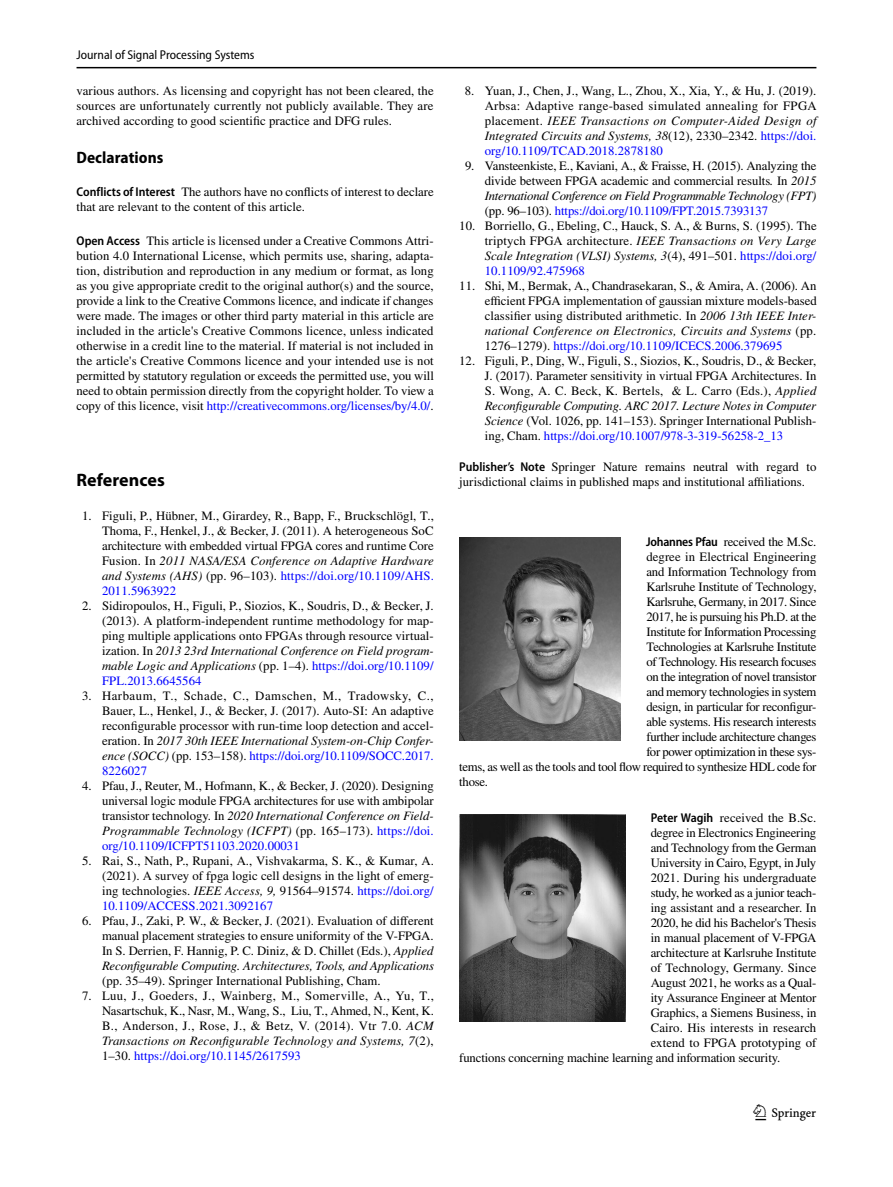
<style>
.page{position:relative;width:893px;height:1187px;background:#fff}
.page>*{position:absolute;margin:0;border:0;box-sizing:border-box;transform-origin:0 0}
.t1{font:22.5px "Springnew Regular 3";color:#000}
.t2{font:700 18px "Myriad Pro";letter-spacing:.005em;color:#000}
.t3{font:700 semi-condensed 16.5px "Myriad Pro";letter-spacing:.005em;color:#000}
.t4{font:12.75px/15px "STIX";color:#000;text-align:justify}
.t5{font:12.75px "STIX";letter-spacing:-.025em;color:#000}
.t6{font:12.75px "STIX";letter-spacing:-.02em;color:#000}
.t7{font:12.75px "STIX";letter-spacing:-.03em;color:#000}
.t8{font:semi-condensed 12.75px "Myriad Pro";color:#000}
.s1{font-family:"Myriad Pro";font-weight:600;font-stretch:semi-condensed}
.s2{color:#00f}
.s3{font-style:italic}
</style>
<div class="page">
<hr style="left:77px;top:67px;width:739px;height:1px;background:#000">
<img style="left:459px;top:538px;width:162px;height:202px">
<img style="left:459px;top:814px;width:166px;height:207px">
<p class="t8" style="left:77px;top:48px;width:180px">Journal of Signal Processing Systems</p>
<p class="t4" style="left:77px;top:84px;width:359px">various authors. As licensing and copyright has not been cleared, the sources are unfortunately currently not publicly available. They are archived according to good scientific practice and DFG rules.</p>
<p class="t3" style="left:77px;top:148px;width:88px">Declarations</p>
<p class="t4" style="left:77px;top:185px;width:359px"><span class="s1">Conflicts of Interest</span> The authors have no conflicts of interest to declare that are relevant to the content of this article.</p>
<p class="t4" style="left:77px;top:234px;width:359px"><span class="s1">Open Access</span> This article is licensed under a Creative Commons Attri&shy;bution 4.0 International License, which permits use, sharing, adapta&shy;tion, distribution and reproduction in any medium or format, as long as you give appropriate credit to the original author(s) and the source, provide a link to the Creative Commons licence, and indicate if changes were made. The images or other third party material in this article are included in the article's Creative Commons licence, unless indicated otherwise in a credit line to the material. If material is not included in the article's Creative Commons licence and your intended use is not permitted by statutory regulation or exceeds the permitted use, you will need to obtain permission directly from the copyright holder. To view a copy of this licence, visit <span class="s2">http://creativecommons.org/licenses/by/4.0/</span>.</p>
<h2 class="t2" style="left:77px;top:468px;width:90px">References</h2>
<p class="t4" style="left:102px;top:509px;width:333px;text-indent:-20px">1. Figuli, P., Hübner, M., Girardey, R., Bapp, F., Bruckschlögl, T., Thoma, F., Henkel, J., &amp; Becker, J. (2011). A heterogeneous SoC architecture with embedded virtual FPGA cores and runtime Core Fusion. In <span class="s3">2011 NASA/ESA Conference on Adaptive Hardware and Systems (AHS)</span> (pp. 96–103). <span class="s2">https://doi.org/10.1109/AHS.<br>2011.5963922</span></p>
<p class="t4" style="left:102px;top:599px;width:333px;text-indent:-20px">2. Sidiropoulos, H., Figuli, P., Siozios, K., Soudris, D., &amp; Becker, J. (2013). A platform-independent runtime methodology for map&shy;ping multiple applications onto FPGAs through resource virtual&shy;ization. In <span class="s3">2013 23rd International Conference on Field program&shy;mable Logic and Applications</span> (pp. 1–4). <span class="s2">https://doi.org/10.1109/ FPL.2013.6645564</span></p>
<p class="t4" style="left:102px;top:689px;width:333px;text-indent:-20px">3. Harbaum, T., Schade, C., Damschen, M., Tradowsky, C., Bauer, L., Henkel, J., &amp; Becker, J. (2017). Auto-SI: An adaptive reconfigurable processor with run-time loop detection and accel&shy;eration. In <span class="s3">2017 30th IEEE International System-on-Chip Confer&shy;ence (SOCC)</span> (pp. 153–158). <span class="s2">https://doi.org/10.1109/SOCC.2017.<br>8226027</span></p>
<p class="t4" style="left:102px;top:779px;width:333px;text-indent:-20px">4. Pfau, J., Reuter, M., Hofmann, K., &amp; Becker, J. (2020). Designing universal logic module FPGA architectures for use with ambipolar transistor technology. In <span class="s3">2020 International Conference on Field-Programmable Technology (ICFPT)</span> (pp. 165–173). <span class="s2">https://doi. org/10.1109/ICFPT51103.2020.00031</span></p>
<p class="t4" style="left:102px;top:854px;width:333px;text-indent:-20px">5. Rai, S., Nath, P., Rupani, A., Vishvakarma, S. K., &amp; Kumar, A. (2021). A survey of fpga logic cell designs in the light of emerg&shy;ing technologies. <span class="s3">IEEE Access, 9,</span> 91564–91574. <span class="s2">https://doi.org/ 10.1109/ACCESS.2021.3092167</span></p>
<p class="t4" style="left:102px;top:913px;width:333px;text-indent:-20px">6. Pfau, J., Zaki, P. W., &amp; Becker, J. (2021). Evaluation of different manual placement strategies to ensure uniformity of the V-FPGA.<br>In S. Derrien, F. Hannig, P. C. Diniz, &amp; D. Chillet (Eds.), <span class="s3">Applied Reconfigurable Computing. Architectures, Tools, and Applications</span></p>
<p class="t4" style="left:102px;top:973px;width:280px">(pp. 35–49). Springer International Publishing, Cham.</p>
<p class="t4" style="left:102px;top:988px;width:333px;text-indent:-20px">7. Luu, J., Goeders, J., Wainberg, M., Somerville, A., Yu, T., Nasartschuk, K., Nasr, M., Wang, S., Liu, T., Ahmed, N., Kent, K.<br>B., Anderson, J., Rose, J., &amp; Betz, V. (2014). Vtr 7.0. <span class="s3">ACM Transactions on Reconfigurable Technology and Systems, 7</span>(2), 1–30. <span class="s2">https://doi.org/10.1145/2617593</span></p>
<p class="t4" style="left:485px;top:84px;width:333px;text-indent:-20px">8. Yuan, J., Chen, J., Wang, L., Zhou, X., Xia, Y., &amp; Hu, J. (2019).<br>Arbsa: Adaptive range-based simulated annealing for FPGA placement. <span class="s3">IEEE Transactions on Computer-Aided Design of Integrated Circuits and Systems, 38</span>(12), 2330–2342. <span class="s2">https://doi. org/10.1109/TCAD.2018.2878180</span></p>
<p class="t4" style="left:485px;top:159px;width:333px;text-indent:-20px">9. Vansteenkiste, E., Kaviani, A., &amp; Fraisse, H. (2015). Analyzing the divide between FPGA academic and commercial results<span class="s3">.</span> In <span class="s3">2015<br>International Conference on Field Programmable Technology (FPT) </span>(pp. 96–103). <span class="s2">https://doi.org/10.1109/FPT.2015.7393137</span></p>
<p class="t4" style="left:485px;top:219px;width:333px;text-indent:-26px">10. Borriello, G., Ebeling, C., Hauck, S. A., &amp; Burns, S. (1995). The triptych FPGA architecture. <span class="s3">IEEE Transactions on Very Large Scale Integration (VLSI) Systems, 3</span>(4), 491–501. <span class="s2">https://doi.org/ 10.1109/92.475968</span></p>
<p class="t4" style="left:485px;top:279px;width:333px;text-indent:-26px">11. Shi, M., Bermak, A., Chandrasekaran, S., &amp; Amira, A. (2006). An efficient FPGA implementation of gaussian mixture models-based classifier using distributed arithmetic. In <span class="s3">2006 13th IEEE Inter&shy;national Conference on Electronics, Circuits and Systems</span> (pp.<br>1276–1279). <span class="s2">https://doi.org/10.1109/ICECS.2006.379695</span></p>
<p class="t4" style="left:485px;top:354px;width:333px;text-indent:-26px">12. Figuli, P., Ding, W., Figuli, S., Siozios, K., Soudris, D., &amp; Becker, J. (2017). Parameter sensitivity in virtual FPGA Architectures. In S. Wong, A. C. Beck, K. Bertels, &amp; L. Carro (Eds.), <span class="s3">Applied Reconfigurable Computing. ARC 2017. Lecture Notes in Computer Science</span> (Vol. 1026, pp. 141–153). Springer International Publish&shy;ing, Cham. <span class="s2">https://doi.org/10.1007/978-3-319-56258-2_13</span></p>
<p class="t4" style="left:459px;top:460px;width:359px"><span class="s1">Publisher’s Note</span> Springer Nature remains neutral with regard to jurisdictional claims in published maps and institutional affiliations.</p>
<p class="t4" style="left:646px;top:535px;width:172px"><span class="s1">Johannes Pfau</span> received the M.Sc.</p>
<p class="t4" style="left:646px;top:550px;width:172px">degree in Electrical Engineering</p>
<p class="t4" style="left:646px;top:565px;width:172px">and Information Technology from</p>
<p class="t4" style="left:646px;top:580px;width:172px">Karlsruhe Institute of Technology,</p>
<p class="t7" style="left:646px;top:593px;width:172px">Karlsruhe, Germany, in 2017. Since</p>
<p class="t7" style="left:646px;top:608px;width:171px">2017, he is pursuing his Ph.D. at the</p>
<p class="t5" style="left:646px;top:623px;width:171px">Institute for Information Processing</p>
<p class="t6" style="left:646px;top:638px;width:172px">Technologies at Karlsruhe Institute</p>
<p class="t7" style="left:646px;top:653px;width:172px">of Technology. His research focuses</p>
<p class="t7" style="left:646px;top:668px;width:172px">on the integration of novel transistor</p>
<p class="t7" style="left:646px;top:683px;width:172px">and memory technologies in system</p>
<p class="t6" style="left:646px;top:698px;width:172px">design, in particular for reconfigur-</p>
<p class="t6" style="left:646px;top:713px;width:171px">able systems. His research interests</p>
<p class="t5" style="left:646px;top:728px;width:172px">further include architecture changes</p>
<p class="t5" style="left:646px;top:743px;width:172px">for power optimization in these sys-</p>
<p class="t5" style="left:459px;top:758px;width:359px">tems, as well as the tools and tool flow required to synthesize HDL code for</p>
<p class="t4" style="left:459px;top:775px;width:30px">those.</p>
<p class="t4" style="left:651px;top:811px;width:167px"><span class="s1">Peter Wagih</span> received the B.Sc.</p>
<p class="t4" style="left:651px;top:826px;width:167px">degree in Electronics Engineering</p>
<p class="t4" style="left:651px;top:841px;width:167px">and Technology from the German</p>
<p class="t6" style="left:651px;top:854px;width:167px">University in Cairo, Egypt, in July</p>
<p class="t4" style="left:651px;top:871px;width:167px">2021. During his undergraduate</p>
<p class="t6" style="left:651px;top:884px;width:167px">study, he worked as a junior teach-</p>
<p class="t4" style="left:651px;top:901px;width:167px">ing assistant and a researcher. In</p>
<p class="t4" style="left:651px;top:916px;width:167px">2020, he did his Bachelor's Thesis</p>
<p class="t4" style="left:651px;top:931px;width:167px">in manual placement of V-FPGA</p>
<p class="t4" style="left:651px;top:946px;width:167px">architecture at Karlsruhe Institute</p>
<p class="t4" style="left:651px;top:961px;width:167px">of Technology, Germany. Since</p>
<p class="t4" style="left:651px;top:976px;width:167px">August 2021, he works as a Qual-</p>
<p class="t4" style="left:651px;top:991px;width:167px">ity Assurance Engineer at Mentor</p>
<p class="t4" style="left:651px;top:1006px;width:167px">Graphics, a Siemens Business, in</p>
<p class="t4" style="left:651px;top:1021px;width:167px">Cairo. His interests in research</p>
<p class="t4" style="left:651px;top:1036px;width:167px">extend to FPGA prototyping of</p>
<p class="t4" style="left:459px;top:1051px;width:323px">functions concerning machine learning and information security.</p>
<h1 class="t1" style="left:755px;top:1104px;width:62px">1 3</h1>
</div>
